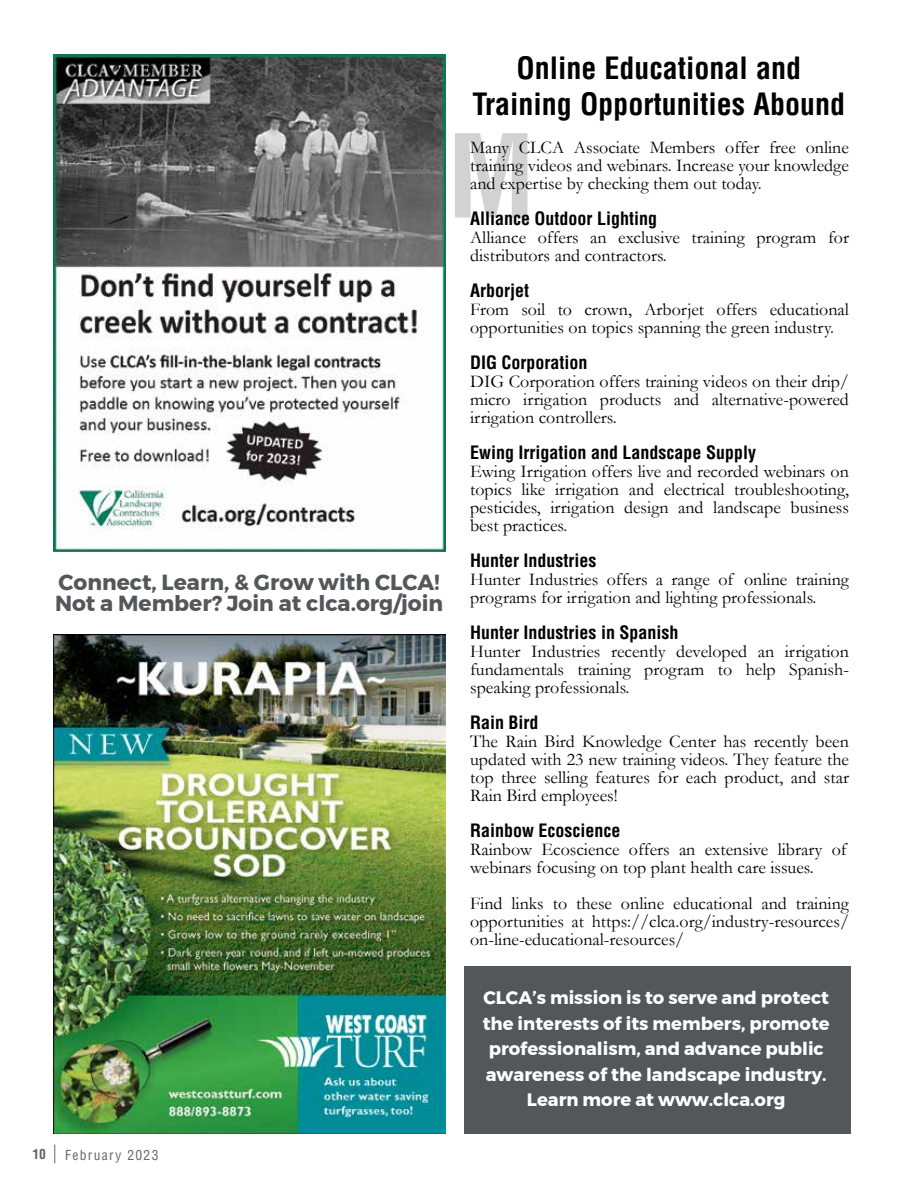
<style>
.page{position:relative;width:918px;height:1188px;background:#fff}
.page>*{position:absolute;margin:0;border:0;box-sizing:border-box;transform-origin:0 0}
.t1{font:700 condensed 112.5px "Helvetica";color:#000}
.t2{font:700 condensed 30px/36px "Helvetica";color:#000;text-align:center}
.t3{font:700 21.75px/21px "Montserrat";color:#54575a}
.t4{font:18px/18px "Garamond";color:#000;text-align:justify}
.t5{font:700 18px/25.5px "Montserrat";color:#fff;text-align:center}
.t6{font:700 condensed 18px "Helvetica";color:#000}
.t7{font:condensed 13.5px "Helvetica";letter-spacing:.1em;color:#636466}
.t8{font:700 condensed 13.5px "Helvetica";color:#636466}
</style>
<div class="page">
<svg style="left:54px;top:1144px;width:1px;height:19px"></svg>
<img style="left:54px;top:634px;width:392px;height:500px">
<img style="left:53px;top:54px;width:393px;height:498px">
<div style="left:464px;top:966px;width:386px;height:168px;background:#54575a"></div>
<p class="t3" style="left:55px;top:572px;width:390px">Connect, Learn, &amp; Grow with CLCA!<br>Not a Member? Join at clca.org/join</p>
<h2 class="t2" style="left:473px;top:50px;width:374px">Online Educational and<br>Training Opportunities Abound</h2>
<h1 class="t1" style="left:447px;top:106px;width:89px">M</h1>
<p class="t4" style="left:470px;top:138px;width:380px">Many CLCA Associate Members offer free online training videos and webinars. Increase your knowledge and expertise by checking them out today.</p>
<p class="t6" style="left:470px;top:207px;width:189px">Alliance Outdoor Lighting</p>
<p class="t4" style="left:470px;top:228px;width:380px">Alliance offers an exclusive training program for distributors and contractors.</p>
<p class="t6" style="left:470px;top:279px;width:61px">Arborjet</p>
<p class="t4" style="left:470px;top:300px;width:380px">From soil to crown, Arborjet offers educational opportunities on topics spanning the green industry.</p>
<p class="t6" style="left:470px;top:351px;width:119px">DIG Corporation</p>
<p class="t4" style="left:470px;top:372px;width:380px">DIG Corporation offers training videos on their drip/ micro irrigation products and alternative-powered irrigation controllers.</p>
<p class="t6" style="left:470px;top:441px;width:288px">Ewing Irrigation and Landscape Supply</p>
<p class="t4" style="left:470px;top:462px;width:380px">Ewing Irrigation offers live and recorded webinars on topics like irrigation and electrical troubleshooting, pesticides, irrigation design and landscape business best practices.</p>
<p class="t6" style="left:470px;top:549px;width:128px">Hunter Industries</p>
<p class="t4" style="left:470px;top:570px;width:380px">Hunter Industries offers a range of online training programs for irrigation and lighting professionals.</p>
<p class="t6" style="left:470px;top:621px;width:210px">Hunter Industries in Spanish</p>
<p class="t4" style="left:470px;top:642px;width:380px">Hunter Industries recently developed an irrigation fundamentals training program to help Spanish&shy;speaking professionals.</p>
<p class="t6" style="left:470px;top:711px;width:70px">Rain Bird</p>
<p class="t4" style="left:470px;top:732px;width:380px">The Rain Bird Knowledge Center has recently been updated with 23 new training videos. They feature the top three selling features for each product, and star Rain Bird employees!</p>
<p class="t6" style="left:470px;top:819px;width:152px">Rainbow Ecoscience</p>
<p class="t4" style="left:470px;top:840px;width:378px">Rainbow Ecoscience offers an extensive library of webinars focusing on top plant health care issues.</p>
<p class="t4" style="left:470px;top:894px;width:380px">Find links to these online educational and training opportunities at https://clca.org/industry-resources/ on-line-educational-resources/</p>
<p class="t8" style="left:32px;top:1146px;width:15px">10</p>
<p class="t7" style="left:65px;top:1146px;width:95px">February 2023</p>
<p class="t5" style="left:483px;top:985px;width:349px">CLCA’s mission is to serve and protect the interests of its members, promote professionalism, and advance public awareness of the landscape industry.<br>Learn more at www.clca.org</p>
</div>
